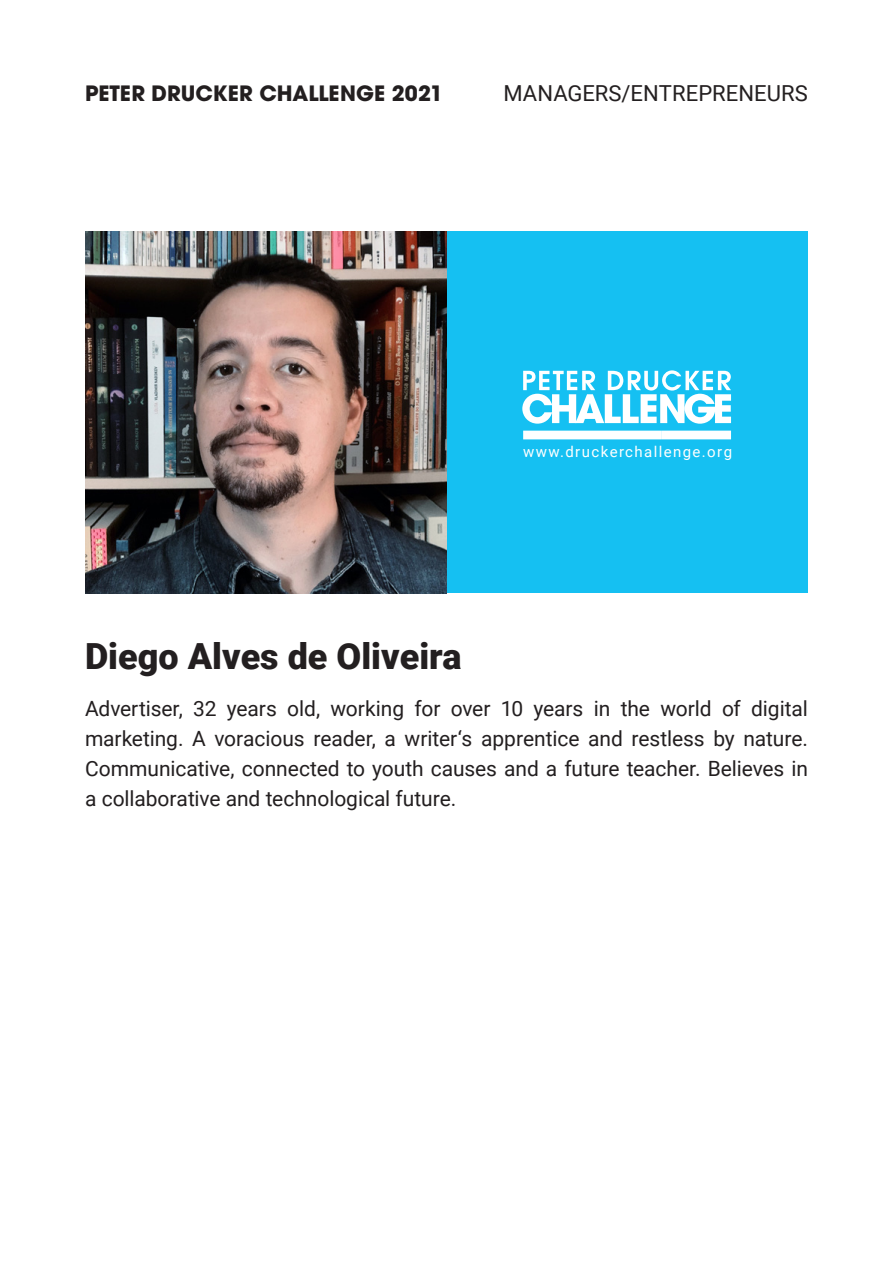
<style>
.page{position:relative;width:893px;height:1263px;background:#fff}
.page>*{position:absolute;margin:0;border:0;box-sizing:border-box;transform-origin:0 0}
.t1{font:900 36px "Roboto";color:#231f20}
.t2{font:22.05px "Roboto";color:#231f20}
.t3{font:21px/30px "Roboto";letter-spacing:-.005em;color:#231f20;text-align:justify}
.t4{font:700 21px "ITC Avant Garde Pro";color:#231f20}
.t5{font:15px "Roboto";letter-spacing:.095em;color:#fff}
</style>
<div class="page">
<div style="left:446px;top:232px;width:362px;height:361px;background:#15c0f2"></div>
<div style="left:523px;top:431px;width:208px;height:8px;background:#fff"></div>
<svg style="left:522px;top:370px;width:209px;height:54px"></svg>
<img style="left:85px;top:232px;width:361px;height:361px">
<p class="t4" style="left:85px;top:79px;width:360px">PETER DRUCKER CHALLENGE 2021</p>
<p class="t2" style="left:503px;top:77px;width:306px">MANAGERS/ENTREPRENEURS</p>
<p class="t5" style="left:523px;top:441px;width:211px">www.druckerchallenge.org</p>
<h1 class="t1" style="left:85px;top:631px;width:378px">Diego Alves de Oliveira</h1>
<p class="t3" style="left:85px;top:693px;width:724px">Advertiser, 32 years old, working for over 10 years in the world of digital marketing. A voracious reader, a writer‘s apprentice and restless by nature.<br>Communicative, connected to youth causes and a future teacher. Believes in a collaborative and technological future.</p>
</div>
